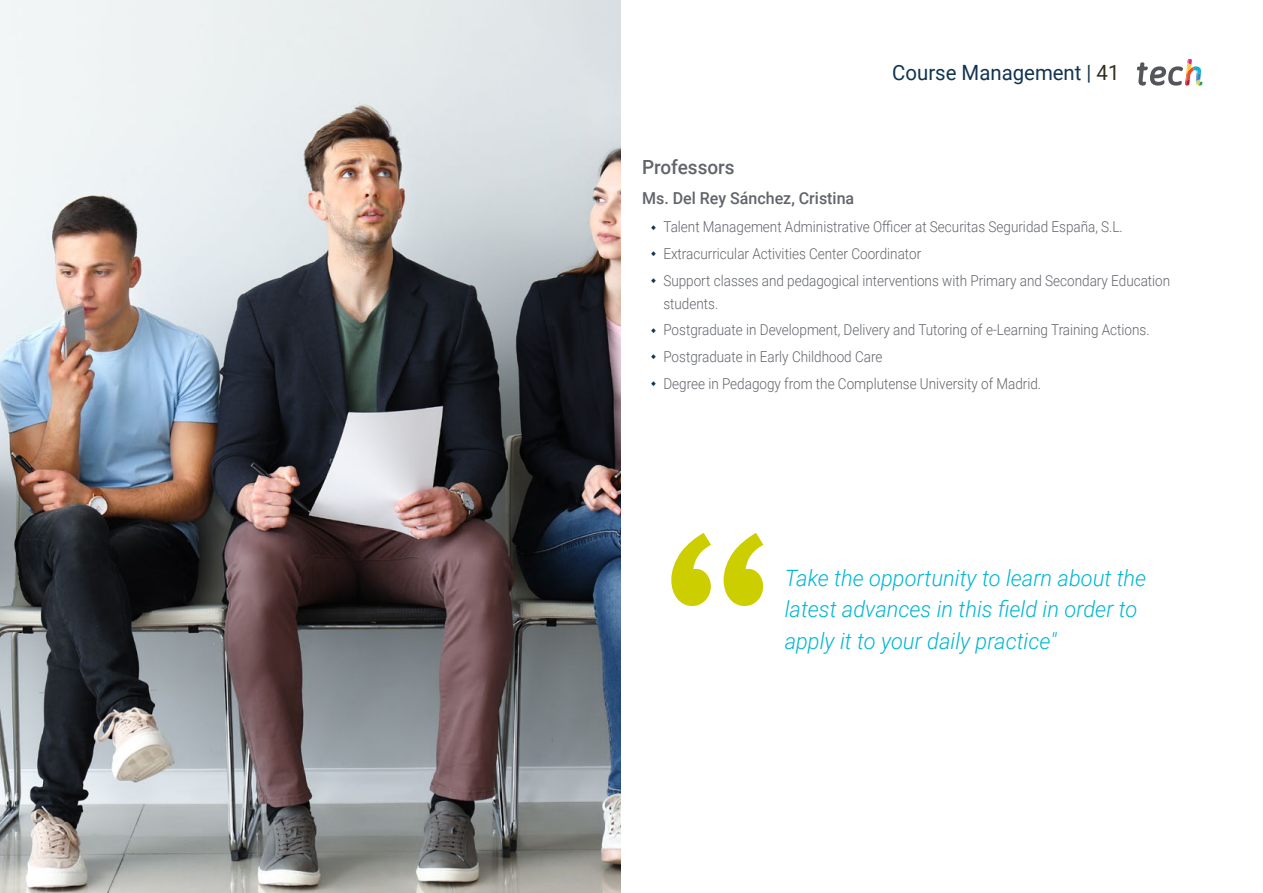
<style>
.page{position:relative;width:1263px;height:893px;background:#fff}
.page>*{position:absolute;margin:0;border:0;box-sizing:border-box;transform-origin:0 0}
.t1{font:italic 300 22.5px/31.5px "Roboto";color:#00b7d1}
.t2{font:21px "Roboto";color:#123352}
.t3{font:500 19.5px "Roboto";color:#61646a}
.t4{font:500 16.5px "Roboto";color:#61646a}
.t5{font:300 15px/26.7px "Roboto";color:#61646a;scale:.9 1}
.s1{color:#312e20}
</style>
<div class="page">
<img style="left:0;top:0;width:621px;height:893px">
<svg style="left:671px;top:533px;width:92px;height:73px"></svg>
<svg style="left:1137px;top:59px;width:65px;height:27px"></svg>
<h2 class="t2" style="left:892px;top:57px;width:229px">Course Management | <span class="s1">41</span></h2>
<h3 class="t3" style="left:642px;top:154px;width:94px">Professors</h3>
<p class="t4" style="left:642px;top:186px;width:214px">Ms. Del Rey Sánchez, Cristina</p>
<p class="t5" style="left:663px;top:213px;width:565px">Talent Management Administrative Officer at Securitas Seguridad España, S.L.<br>Extracurricular Activities Center Coordinator<br>Support classes and pedagogical interventions with Primary and Secondary Education</p>
<p class="t5" style="left:663px;top:289px;width:542px">students.<br>Postgraduate in Development, Delivery and Tutoring of e-Learning Training Actions.<br>Postgraduate in Early Childhood Care<br>Degree in Pedagogy from the Complutense University of Madrid.</p>
<h1 class="t1" style="left:785px;top:561px;width:363px">Take the opportunity to learn about the latest advances in this field in order to apply it to your daily practice"</h1>
</div>
